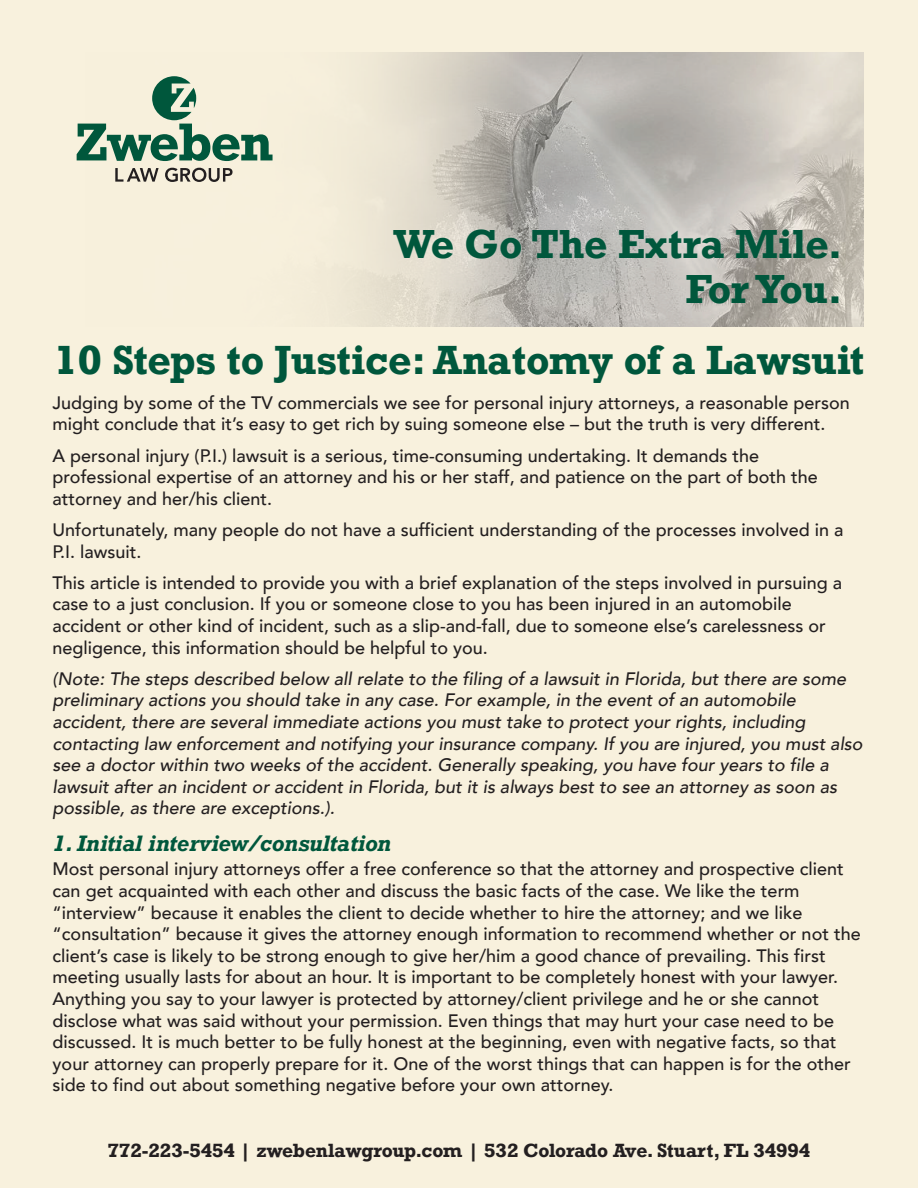
<style>
.page{position:relative;width:918px;height:1188px;background:#f8f1dd}
.page>*{position:absolute;margin:0;border:0;box-sizing:border-box;transform-origin:0 0}
.t1{font:700 38.25px "Rockwell";letter-spacing:-.01em;color:#00573c}
.t2{font:700 38.1px/45.8px "Rockwell";letter-spacing:-.015em;color:#00573c;text-align:right}
.t3{font:italic 700 21px "Rockwell";letter-spacing:-.01em;color:#00573c}
.t4{font:500 18px/21.6px "Avenir";color:#231f20}
.t5{font:italic 500 18px/21.6px "Avenir";color:#231f20}
.t6{font:700 18px "Rockwell";color:#231f20}
</style>
<div class="page">
<img style="left:523px;top:52px;width:340px;height:275px">
<svg style="left:76px;top:52px;width:447px;height:275px"></svg>
<svg style="left:115px;top:168px;width:44px;height:14px"></svg>
<svg style="left:165px;top:168px;width:68px;height:14px"></svg>
<svg style="left:77px;top:76px;width:196px;height:85px"></svg>
<h2 class="t2" style="left:394px;top:225px;width:450px">We Go The Extra Mile.<br>For You.</h2>
<h1 class="t1" style="left:54px;top:345px;width:812px">10 Steps to Justice: Anatomy of a Lawsuit</h1>
<p class="t4" style="left:53px;top:394px;width:799px">Judging by some of the TV commercials we see for personal injury attorneys, a reasonable person might conclude that it’s easy to get rich by suing someone else – but the truth is very different.</p>
<p class="t4" style="left:53px;top:447px;width:767px">A personal injury (P.I.) lawsuit is a serious, time-consuming undertaking. It demands the professional expertise of an attorney and his or her staff, and patience on the part of both the attorney and her/his client.</p>
<p class="t4" style="left:53px;top:521px;width:792px">Unfortunately, many people do not have a sufficient understanding of the processes involved in a<br>P.I. lawsuit.</p>
<p class="t4" style="left:53px;top:574px;width:791px">This article is intended to provide you with a brief explanation of the steps involved in pursuing a case to a just conclusion. If you or someone close to you has been injured in an automobile accident or other kind of incident, such as a slip-and-fall, due to someone else’s carelessness or negligence, this information should be helpful to you.</p>
<p class="t5" style="left:53px;top:670px;width:812px">(Note: The steps described below all relate to the filing of a lawsuit in Florida, but there are some preliminary actions you should take in any case. For example, in the event of an automobile accident, there are several immediate actions you must take to protect your rights, including contacting law enforcement and notifying your insurance company. If you are injured, you must also see a doctor within two weeks of the accident. Generally speaking, you have four years to file a lawsuit after an incident or accident in Florida, but it is always best to see an attorney as soon as possible, as there are exceptions.).</p>
<p class="t3" style="left:53px;top:835px;width:340px">1. Initial interview/consultation</p>
<p class="t4" style="left:53px;top:860px;width:810px">Most personal injury attorneys offer a free conference so that the attorney and prospective client can get acquainted with each other and discuss the basic facts of the case. We like the term “interview” because it enables the client to decide whether to hire the attorney; and we like “consultation” because it gives the attorney enough information to recommend whether or not the client’s case is likely to be strong enough to give her/him a good chance of prevailing. This first meeting usually lasts for about an hour. It is important to be completely honest with your lawyer.<br>Anything you say to your lawyer is protected by attorney/client privilege and he or she cannot disclose what was said without your permission. Even things that may hurt your case need to be discussed. It is much better to be fully honest at the beginning, even with negative facts, so that your attorney can properly prepare for it. One of the worst things that can happen is for the other side to find out about something negative before your own attorney.</p>
<p class="t6" style="left:108px;top:1144px;width:704px">772-223-5454 | zwebenlawgroup.com | 532 Colorado Ave. Stuart, FL 34994</p>
</div>
